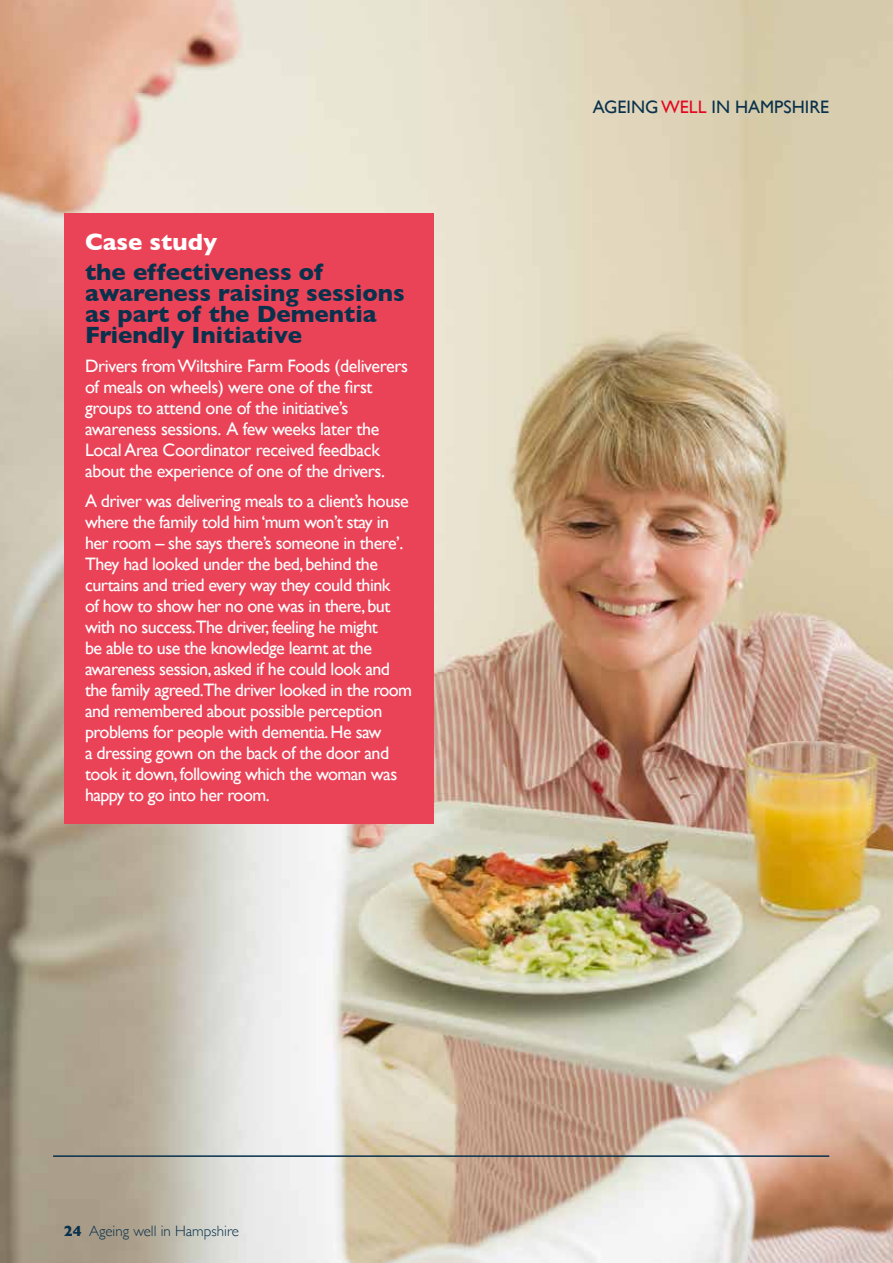
<style>
.page{position:relative;width:893px;height:1263px;background:#fff}
.page>*{position:absolute;margin:0;border:0;box-sizing:border-box;transform-origin:0 0}
.t1{font:700 24px/21px "Gill Sans";color:#09314c}
.t2{font:700 24px "Gill Sans";color:#fff}
.t3{font:18px/21px "Gill Sans";letter-spacing:-.03em;color:#fff}
.t4{font:18px "Gill Sans";color:#09314c}
.t5{font:300 15px "Gill Sans";color:#09314c}
.s1{font-weight:700}
.s2{color:#e40520}
</style>
<div class="page">
<img style="left:0;top:0;width:893px;height:1263px">
<hr style="left:53px;top:1155px;width:776px;height:2px;background:#09314c">
<div style="left:64px;top:213px;width:370px;height:610px;background:#ea4358"></div>
<h1 class="t2" style="left:85px;top:223px;width:133px">Case study</h1>
<h1 class="t1" style="left:85px;top:261px;width:321px">the effectiveness of awareness raising sessions as part of the Dementia<br>Friendly Initiative</h1>
<p class="t3" style="left:85px;top:356px;width:324px">Drivers from Wiltshire Farm Foods (deliverers of meals on wheels) were one of the first groups to attend one of the initiative’s awareness sessions. A few weeks later the Local Area Coordinator received feedback about the experience of one of the drivers.</p>
<p class="t3" style="left:85px;top:490px;width:329px">A driver was delivering meals to a client’s house where the family told him ‘mum won’t stay in her room – she says there’s someone in there’.<br>They had looked under the bed, behind the curtains and tried every way they could think<br>of how to show her no one was in there, but with no success.The driver, feeling he might<br>be able to use the knowledge learnt at the awareness session, asked if he could look and the family agreed.The driver looked in the room and remembered about possible perception problems for people with dementia. He saw<br>a dressing gown on the back of the door and took it down, following which the woman was happy to go into her room.</p>
<p class="t5" style="left:64px;top:1219px;width:177px"><span class="s1">24</span> Ageing well in Hampshire</p>
<p class="t4" style="left:593px;top:96px;width:238px">AGEING <span class="s2">WELL</span> IN HAMPSHIRE</p>
</div>
